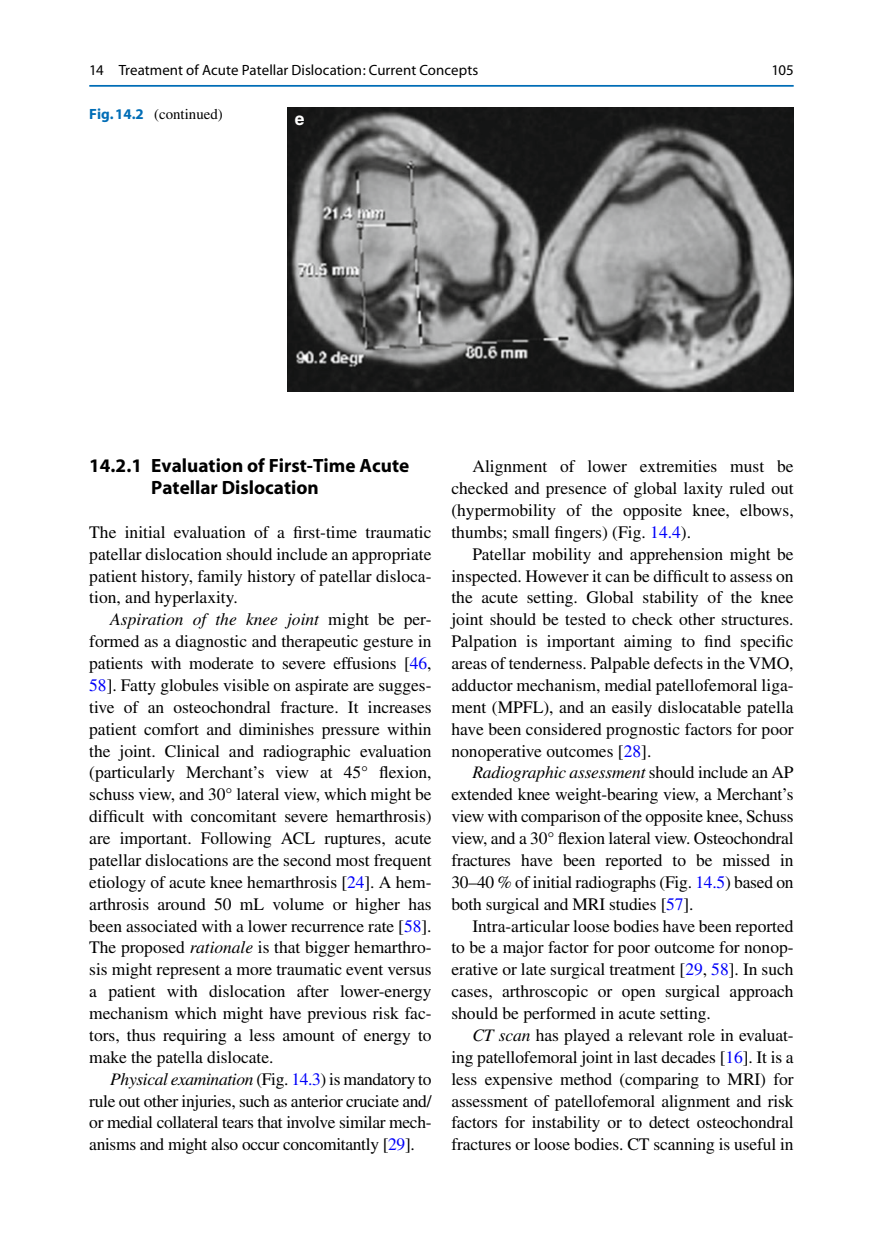
<style>
.page{position:relative;width:883px;height:1260px;background:#fff}
.page>*{position:absolute;margin:0;border:0;box-sizing:border-box;transform-origin:0 0}
.t1{font:700 19.25px/21.9px "Myriad";color:#000}
.t2{font:17.5px/21.9px "Times";letter-spacing:-.005em;color:#000;text-align:justify}
.t3{font:700 17.5px "Helvetica";color:#fff}
.t4{font:14.88px "Myriad";color:#000}
.t5{font:14.88px "Times";color:#000}
.s1{font-family:"Myriad";font-weight:700;color:#006db6}
.s2{font-style:italic}
.s3{color:#0000fa}
</style>
<div class="page">
<img style="left:288px;top:107px;width:506px;height:284px">
<hr style="left:89px;top:85px;width:705px;height:2px;background:#006db6">
<p class="t4" style="left:89px;top:64px;width:391px">14 Treatment of Acute Patellar Dislocation: Current Concepts</p>
<p class="t5" style="left:89px;top:108px;width:135px"><span class="s1">Fig. 14.2</span> (continued)</p>
<p class="t3" style="left:295px;top:109px;width:11px">e</p>
<p class="t4" style="left:771px;top:64px;width:24px">105</p>
<p class="t1" style="left:151px;top:456px;width:259px;text-indent:-62px">14.2.1 Evaluation of First-Time Acute<br>Patellar Dislocation</p>
<p class="t2" style="left:89px;top:523px;width:344px">The initial evaluation of a first-time traumatic patellar dislocation should include an appropriate patient history, family history of patellar disloca&shy;tion, and hyperlaxity.</p>
<p class="t2" style="left:89px;top:610px;width:344px;text-indent:21px"><span class="s2">Aspiration of the knee joint</span> might be per&shy;formed as a diagnostic and therapeutic gesture in patients with moderate to severe effusions [ <span class="s3">46</span> , <span class="s3">58</span> ]. Fatty globules visible on aspirate are sugges&shy;tive of an osteochondral fracture. It increases patient comfort and diminishes pressure within the joint. Clinical and radiographic evaluation (particularly Merchant’s view at 45° flexion, schuss view, and 30° lateral view, which might be difficult with concomitant severe hemarthrosis) are important. Following ACL ruptures, acute patellar dislocations are the second most frequent etiology of acute knee hemarthrosis [ <span class="s3">24</span> ]. A hem&shy;arthrosis around 50 mL volume or higher has been associated with a lower recurrence rate [ <span class="s3">58</span> ].<br>The proposed <span class="s2">rationale</span> is that bigger hemarthro&shy;sis might represent a more traumatic event versus a patient with dislocation after lower-energy mechanism which might have previous risk fac&shy;tors, thus requiring a less amount of energy to make the patella dislocate.</p>
<p class="t2" style="left:89px;top:1070px;width:344px;text-indent:21px"><span class="s2">Physical examination</span> (Fig. <span class="s3">14.3</span> ) is mandatory to rule out other injuries, such as anterior cruciate and/ or medial collateral tears that involve similar mech&shy;anisms and might also occur concomitantly [ <span class="s3">29</span> ].</p>
<p class="t2" style="left:451px;top:457px;width:344px;text-indent:21px">Alignment of lower extremities must be checked and presence of global laxity ruled out (hypermobility of the opposite knee, elbows, thumbs; small fingers) (Fig. <span class="s3">14.4</span> ).</p>
<p class="t2" style="left:451px;top:545px;width:344px;text-indent:21px">Patellar mobility and apprehension might be inspected. However it can be difficult to assess on the acute setting. Global stability of the knee joint should be tested to check other structures.<br>Palpation is important aiming to find specific areas of tenderness. Palpable defects in the VMO, adductor mechanism, medial patellofemoral liga&shy;ment (MPFL), and an easily dislocatable patella have been considered prognostic factors for poor nonoperative outcomes [ <span class="s3">28</span> ].</p>
<p class="t2" style="left:451px;top:763px;width:344px;text-indent:21px"><span class="s2">Radiographic assessment</span> should include an AP extended knee weight-bearing view, a Merchant’s view with comparison of the opposite knee, Schuss view, and a 30° flexion lateral view. Osteochondral fractures have been reported to be missed in 30–40 % of initial radiographs (Fig. <span class="s3">14.5</span> ) based on both surgical and MRI studies [ <span class="s3">57</span> ].</p>
<p class="t2" style="left:451px;top:916px;width:344px;text-indent:21px">Intra-articular loose bodies have been reported to be a major factor for poor outcome for nonop&shy;erative or late surgical treatment [ <span class="s3">29</span> , <span class="s3">58</span> ]. In such cases, arthroscopic or open surgical approach should be performed in acute setting.</p>
<p class="t2" style="left:451px;top:1026px;width:344px;text-indent:21px"><span class="s2">CT scan</span> has played a relevant role in evaluat&shy;ing patellofemoral joint in last decades [ <span class="s3">16</span> ]. It is a less expensive method (comparing to MRI) for assessment of patellofemoral alignment and risk factors for instability or to detect osteochondral fractures or loose bodies. CT scanning is useful in</p>
</div>
